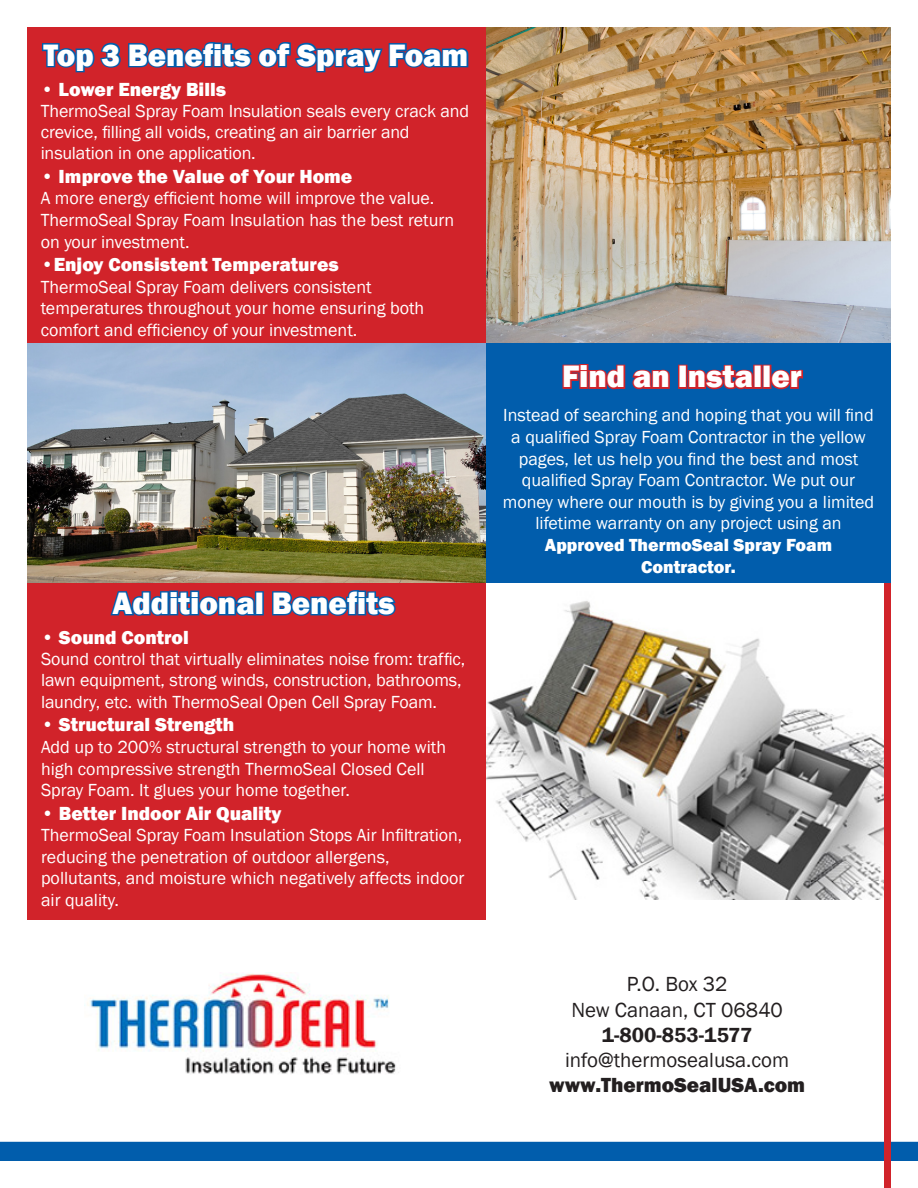
<style>
.page{position:relative;width:918px;height:1188px;background:#fff}
.page>*{position:absolute;margin:0;border:0;box-sizing:border-box;transform-origin:0 0}
.t1{font:800 31.95px "Franklin Gothic";color:#fff}
.t2{font:21px "Franklin Gothic";color:#231f20}
.t3{font:800 21px "Franklin Gothic";color:#231f20}
.t4{font:600 21px "Franklin Gothic";color:#231f20}
.t5{font:800 19.5px "Franklin Gothic";color:#fff}
.t6{font:18px/21.6px "Franklin Gothic";color:#fff}
.t7{font:800 18px "Franklin Gothic";color:#fff}
</style>
<div class="page">
<img style="left:486px;top:27px;width:405px;height:316px">
<div style="left:27px;top:27px;width:459px;height:316px;background:#d1232a"></div>
<svg style="left:41px;top:42px;width:428px;height:31px"></svg>
<img style="left:27px;top:343px;width:459px;height:240px">
<div style="left:486px;top:343px;width:405px;height:240px;background:#015dac"></div>
<img style="left:486px;top:583px;width:399px;height:317px">
<div style="left:27px;top:583px;width:459px;height:337px;background:#d1232a"></div>
<img style="left:84px;top:973px;width:312px;height:101px">
<svg style="left:110px;top:590px;width:148px;height:26px"></svg>
<div style="left:255px;top:591px;width:9px;height:24px;border:3px solid #015dac"></div>
<svg style="left:272px;top:590px;width:124px;height:26px"></svg>
<svg style="left:562px;top:364px;width:108px;height:26px"></svg>
<div style="left:678px;top:365px;width:9px;height:24px;border:3px solid #d1232a"></div>
<svg style="left:686px;top:364px;width:70px;height:26px"></svg>
<div style="left:753px;top:365px;width:9px;height:24px;border:3px solid #d1232a"></div>
<div style="left:762px;top:365px;width:9px;height:24px;border:3px solid #d1232a"></div>
<svg style="left:769px;top:368px;width:34px;height:22px"></svg>
<div style="left:0;top:1143px;width:918px;height:17px;background:#015dac"></div>
<div style="left:0;top:1142px;width:918px;height:19px;border:2px solid #015dac"></div>
<div style="left:885px;top:583px;width:6px;height:605px;background:#d1232a"></div>
<p class="t1" style="left:43px;top:34px;width:426px">Top 3 Benefits of Spray Foam</p>
<p class="t5" style="left:41px;top:77px;width:187px">• Lower Energy Bills</p>
<p class="t6" style="left:41px;top:101px;width:430px;line-height:21px">ThermoSeal Spray Foam Insulation seals every crack and crevice, filling all voids, creating an air barrier and</p>
<p class="t6" style="left:41px;top:143px;width:216px">insulation in one application.</p>
<p class="t5" style="left:41px;top:164px;width:313px">• Improve the Value of Your Home</p>
<p class="t6" style="left:41px;top:188px;width:415px">A more energy efficient home will improve the value.<br>ThermoSeal Spray Foam Insulation has the best return on your investment.</p>
<p class="t5" style="left:41px;top:252px;width:300px">•Enjoy Consistent Temperatures</p>
<p class="t6" style="left:41px;top:276px;width:332px">ThermoSeal Spray Foam delivers consistent</p>
<p class="t6" style="left:41px;top:298px;width:385px">temperatures throughout your home ensuring both</p>
<p class="t6" style="left:41px;top:319px;width:318px">comfort and efficiency of your investment.</p>
<p class="t1" style="left:112px;top:583px;width:284px">Additional Benefits</p>
<p class="t5" style="left:41px;top:625px;width:149px">• Sound Control</p>
<p class="t6" style="left:41px;top:649px;width:426px">Sound control that virtually eliminates noise from: traffic, lawn equipment, strong winds, construction, bathrooms, laundry, etc. with ThermoSeal Open Cell Spray Foam.</p>
<p class="t5" style="left:41px;top:712px;width:195px">• Structural Strength</p>
<p class="t6" style="left:41px;top:737px;width:407px">Add up to 200% structural strength to your home with high compressive strength ThermoSeal Closed Cell<br>Spray Foam. It glues your home together.</p>
<p class="t5" style="left:41px;top:800px;width:242px">• Better Indoor Air Quality</p>
<p class="t6" style="left:41px;top:825px;width:423px">ThermoSeal Spray Foam Insulation Stops Air Infiltration, reducing the penetration of outdoor allergens,</p>
<p class="t6" style="left:41px;top:868px;width:425px">pollutants, and moisture which negatively affects indoor air quality.</p>
<p class="t1" style="left:562px;top:356px;width:241px">Find an Installer</p>
<p class="t6" style="left:503px;top:405px;width:372px;text-align:center">Instead of searching and hoping that you will find a qualified Spray Foam Contractor in the yellow pages, let us help you find the best and most qualified Spray Foam Contractor. We put our</p>
<p class="t6" style="left:503px;top:491px;width:373px;text-align:center">money where our mouth is by giving you a limited lifetime warranty on any project using an</p>
<p class="t7" style="left:545px;top:533px;width:289px">Approved ThermoSeal Spray Foam</p>
<p class="t7" style="left:641px;top:555px;width:96px">Contractor.</p>
<p class="t2" style="left:627px;top:971px;width:102px">P.O. Box 32</p>
<p class="t2" style="left:571px;top:997px;width:213px">New Canaan, CT 06840</p>
<p class="t4" style="left:602px;top:1022px;width:152px">1-800-853-1577</p>
<p class="t2" style="left:565px;top:1047px;width:226px">info@thermosealusa.com</p>
<p class="t3" style="left:549px;top:1072px;width:258px">www.ThermoSealUSA.com</p>
</div>
